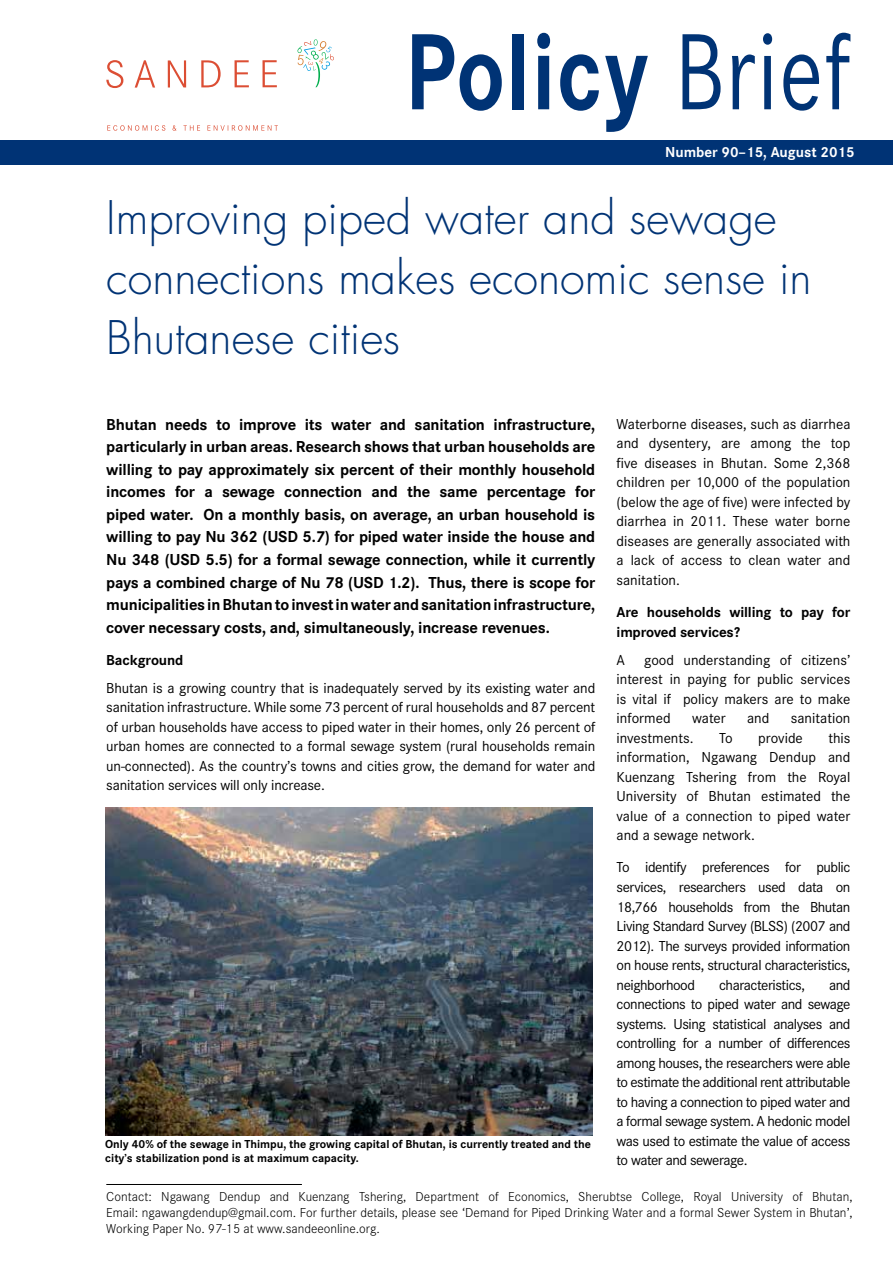
<style>
.page{position:relative;width:893px;height:1263px;background:#fff}
.page>*{position:absolute;margin:0;border:0;box-sizing:border-box;transform-origin:0 0}
.t1{font:700 112.5px "Corporate S";letter-spacing:.02em;color:#003375;scale:.8 1}
.t2{font:300 45px/60px "Futura Std";color:#003375}
.t3{font:700 16.5px/22.5px "Corporate S";letter-spacing:-.01em;color:#000;text-align:justify}
.t4{font:15px/19.5px "Corporate S";letter-spacing:-.01em;color:#000;text-align:justify}
.t5{font:700 15px/19.5px "Corporate S";letter-spacing:-.01em;color:#000}
.t6{font:700 15px "Corporate S";color:#fff}
.t7{font:15px "Corporate S";letter-spacing:-.03em;color:#000}
.t8{font:300 13.5px/16.2px "Corporate S";color:#000;text-align:justify}
.t9{font:700 12px/14.4px "Corporate S";color:#000}
.s1{font-weight:400}
</style>
<div class="page">
<img style="left:105px;top:807px;width:488px;height:328px">
<svg style="left:106px;top:60px;width:17px;height:28px"></svg>
<svg style="left:135px;top:60px;width:20px;height:28px"></svg>
<svg style="left:168px;top:60px;width:18px;height:27px"></svg>
<svg style="left:201px;top:60px;width:20px;height:27px"></svg>
<svg style="left:235px;top:60px;width:14px;height:27px"></svg>
<svg style="left:262px;top:60px;width:15px;height:27px"></svg>
<svg style="left:297px;top:39px;width:37px;height:48px"></svg>
<svg style="left:107px;top:125px;width:171px;height:6px"></svg>
<div style="left:0;top:140px;width:893px;height:25px;background:#003375"></div>
<hr style="left:106px;top:1184px;width:196px;height:1px;background:#000">
<h1 class="t1" style="left:405px;top:-6px;width:558px">Policy <span class="s1">Brief</span></h1>
<p class="t6" style="left:665px;top:142px;width:191px">Number 90–15, August 2015</p>
<h2 class="t2" style="left:106px;top:189px;width:707px">Improving piped water and sewage connections makes economic sense in<br>Bhutanese cities</h2>
<p class="t3" style="left:106px;top:413px;width:491px">Bhutan needs to improve its water and sanitation infrastructure, particularly in urban areas. Research shows that urban households are willing to pay approximately six percent of their monthly household incomes for a sewage connection and the same percentage for piped water. On a monthly basis, on average, an urban household is willing to pay Nu 362 (USD 5.7) for piped water inside the house and Nu 348 (USD 5.5) for a formal sewage connection, while it currently pays a combined charge of Nu 78 (USD 1.2). Thus, there is scope for municipalities in Bhutan to invest in water and sanitation infrastructure, cover necessary costs, and, simultaneously, increase revenues.</p>
<p class="t5" style="left:106px;top:649px;width:79px">Background</p>
<p class="t4" style="left:106px;top:677px;width:491px">Bhutan is a growing country that is inadequately served by its existing water and sanitation infrastructure. While some 73 percent of rural households and 87 percent of urban households have access to piped water in their homes, only 26 percent of urban homes are connected to a formal sewage system (rural households remain un-connected). As the country’s towns and cities grow, the demand for water and sanitation services will only increase.</p>
<p class="t4" style="left:617px;top:414px;width:235px">Waterborne diseases, such as diarrhea and dysentery, are among the top five diseases in Bhutan. Some 2,368 children per 10,000 of the population (below the age of five) were infected by diarrhea in 2011. These water borne diseases are generally associated with a lack of access to clean water and sanitation.</p>
<p class="t5" style="left:617px;top:602px;width:235px">Are households willing to pay for improved services?</p>
<p class="t4" style="left:617px;top:649px;width:10px">A</p>
<p class="t4" style="left:617px;top:649px;width:235px;text-indent:28px">good understanding of citizens’ interest in paying for public services is vital if policy makers are to make informed</p>
<p class="t4" style="left:692px;top:708px;width:35px">water</p>
<p class="t4" style="left:747px;top:708px;width:24px">and</p>
<p class="t4" style="left:791px;top:708px;width:61px">sanitation</p>
<p class="t4" style="left:617px;top:727px;width:79px">investments.</p>
<p class="t4" style="left:719px;top:727px;width:15px">To</p>
<p class="t4" style="left:758px;top:727px;width:46px">provide</p>
<p class="t4" style="left:617px;top:727px;width:235px;text-indent:212px">this information, Ngawang Dendup and Kuenzang Tshering from the Royal University of Bhutan estimated the value of a connection to piped water and a sewage network.</p>
<p class="t4" style="left:617px;top:857px;width:235px">To identify preferences for public services, researchers used data on 18,766 households from the Bhutan Living Standard Survey (BLSS) (2007 and 2012). The surveys provided information on house rents, structural characteristics, neighborhood</p>
<p class="t7" style="left:719px;top:975px;width:87px">characteristics,</p>
<p class="t4" style="left:617px;top:974px;width:235px;text-indent:212px">and connections to piped water and sewage systems. Using statistical analyses and controlling for a number of differences among houses, the researchers were able to estimate the additional rent attributable to having a connection to piped water and a formal sewage system. A hedonic model was used to estimate the value of access to water and sewerage.</p>
<p class="t8" style="left:106px;top:1188px;width:748px">Contact: Ngawang Dendup and Kuenzang Tshering, Department of Economics, Sherubtse College, Royal University of Bhutan, Email: ngawangdendup@gmail.com. For further details, please see ‘Demand for Piped Drinking Water and a formal Sewer System in Bhutan’, Working Paper No. 97-15 at www.sandeeonline.org.</p>
<p class="t9" style="left:105px;top:1136px;width:487px">Only 40% of the sewage in Thimpu, the growing capital of Bhutan, is currently treated and the city’s stabilization pond is at maximum capacity.</p>
</div>
